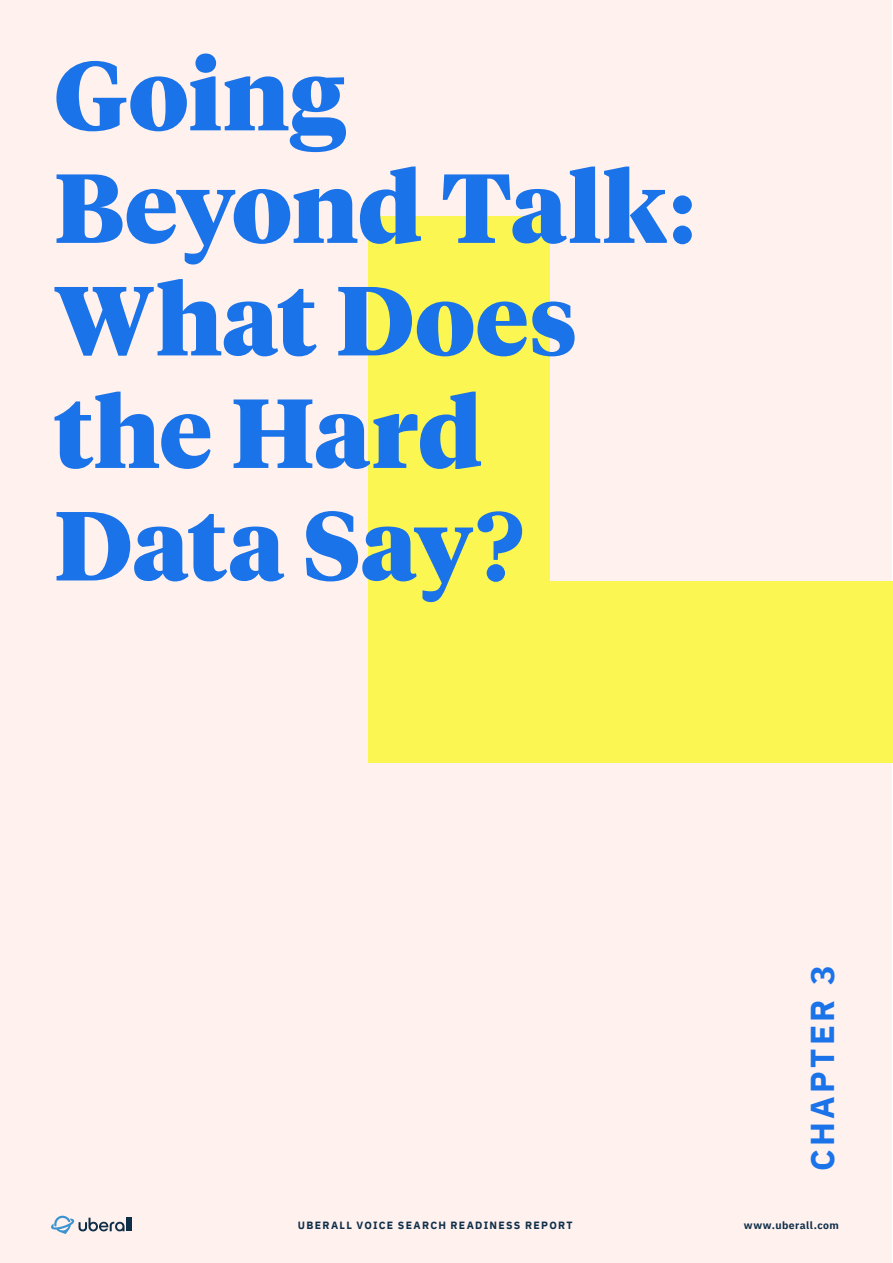
<style>
.page{position:relative;width:893px;height:1263px;background:#fff}
.page>*{position:absolute;margin:0;border:0;box-sizing:border-box;transform-origin:0 0}
.t1{font:900 97.5px/112.5px "Tiempos Headline Test";color:#1a73e8}
.t2{font:700 33px "IBM Plex Sans";letter-spacing:.1em;color:#1a73e8}
.t3{font:700 10.5px "IBM Plex Sans";letter-spacing:.12em;color:#0f2f49}
.t4{font:700 10.5px "IBM Plex Sans";letter-spacing:.045em;color:#0f2f49}
.s1{font-family:"Georgia";font-weight:700}
</style>
<div class="page">
<div style="left:1px;top:1px;width:891px;height:1262px;background:#fff1ee"></div>
<div style="left:368px;top:216px;width:182px;height:545px;background:#fcf652"></div>
<div style="left:368px;top:581px;width:525px;height:182px;background:#fcf652"></div>
<svg style="left:51px;top:1216px;width:81px;height:18px"></svg>
<p class="t1" style="left:54px;top:35px;width:648px">Going<br>Beyond Talk<span class="s1">:<br></span>What Does the Hard<br>Data Say<span class="s1">?</span></p>
<p class="t2" style="left:796px;top:1170px;width:206px;rotate:-90deg">CHAPTER 3</p>
<p class="t3" style="left:298px;top:1217px;width:276px">UBERALL VOICE SEARCH READINESS REPORT</p>
<p class="t4" style="left:744px;top:1217px;width:97px">www.uberall.com</p>
</div>
